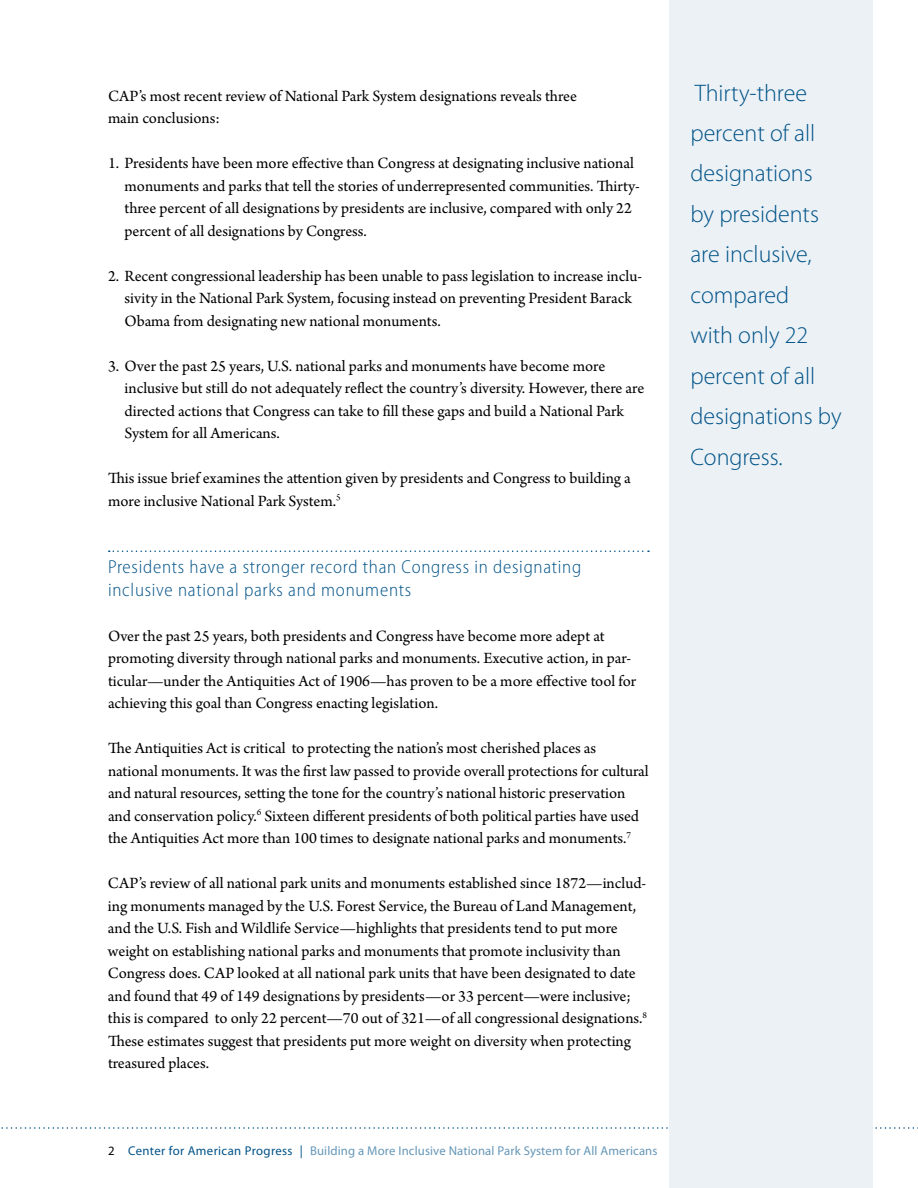
<style>
.page{position:relative;width:918px;height:1188px;background:#fff}
.page>*{position:absolute;margin:0;border:0;box-sizing:border-box;transform-origin:0 0}
.t1{font:300 24px/40.5px "Myriad Pro";color:#005288}
.t2{font:300 semi-condensed 18.75px/22.5px "Myriad Pro";letter-spacing:.04em;color:#005288}
.t3{font:16.5px/22.5px "Arno Pro";color:#000}
.t4{font:12.75px "Myriad Pro";letter-spacing:.01em;color:#6697b8}
.s1{color:#000}
.s2{color:#005288}
</style>
<div class="page">
<svg style="left:1px;top:1127px;width:917px;height:2px"></svg>
<svg style="left:109px;top:550px;width:540px;height:2px"></svg>
<div style="left:669px;top:0;width:204px;height:1188px;background:#ebf1f5"></div>
<p class="t3" style="left:108px;top:85px;width:471px">CAP’s most recent review of National Park System designations reveals three main conclusions:</p>
<p class="t3" style="left:124px;top:153px;width:517px;text-indent:-16px">1. Presidents have been more effective than Congress at designating inclusive national monuments and parks that tell the stories of underrepresented communities. Thirty&shy;three percent of all designations by presidents are inclusive, compared with only 22 percent of all designations by Congress.</p>
<p class="t3" style="left:124px;top:265px;width:519px;text-indent:-16px">2. Recent congressional leadership has been unable to pass legislation to increase inclu&shy;sivity in the National Park System, focusing instead on preventing President Barack<br>Obama from designating new national monuments.</p>
<p class="t3" style="left:124px;top:355px;width:521px;text-indent:-16px">3. Over the past 25 years, U.S. national parks and monuments have become more inclusive but still do not adequately reflect the country’s diversity. However, there are directed actions that Congress can take to fill these gaps and build a National Park System for all Americans.</p>
<p class="t3" style="left:108px;top:468px;width:524px">This issue brief examines the attention given by presidents and Congress to building a more inclusive National Park System.<sup>5</sup></p>
<p class="t2" style="left:108px;top:556px;width:475px">Presidents have a stronger record than Congress in designating inclusive national parks and monuments</p>
<p class="t3" style="left:108px;top:625px;width:530px">Over the past 25 years, both presidents and Congress have become more adept at promoting diversity through national parks and monuments. Executive action, in par&shy;ticular—under the Antiquities Act of 1906—has proven to be a more effective tool for achieving this goal than Congress enacting legislation.</p>
<p class="t3" style="left:108px;top:738px;width:542px">The Antiquities Act is critical to protecting the nation’s most cherished places as national monuments. It was the first law passed to provide overall protections for cultural and natural resources, setting the tone for the country’s national historic preservation and conservation policy.<sup>6</sup> Sixteen different presidents of both political parties have used the Antiquities Act more than 100 times to designate national parks and monuments.<sup>7</sup></p>
<p class="t3" style="left:108px;top:873px;width:541px">CAP’s review of all national park units and monuments established since 1872—includ&shy;ing monuments managed by the U.S. Forest Service, the Bureau of Land Management, and the U.S. Fish and Wildlife Service—highlights that presidents tend to put more weight on establishing national parks and monuments that promote inclusivity than Congress does. CAP looked at all national park units that have been designated to date and found that 49 of 149 designations by presidents—or 33 percent—were inclusive; this is compared to only 22 percent—70 out of 321—of all congressional designations.<sup>8<br></sup>These estimates suggest that presidents put more weight on diversity when protecting treasured places.</p>
<p class="t4" style="left:108px;top:1143px;width:551px"><span class="s1">2</span> <span class="s2">Center for American Progress |</span> Building a More Inclusive National Park System for All Americans</p>
<h1 class="t1" style="left:690px;top:72px;width:153px">Thirty-three percent of all designations by presidents are inclusive, compared<br>with only 22 percent of all designations by<br>Congress.</h1>
</div>
